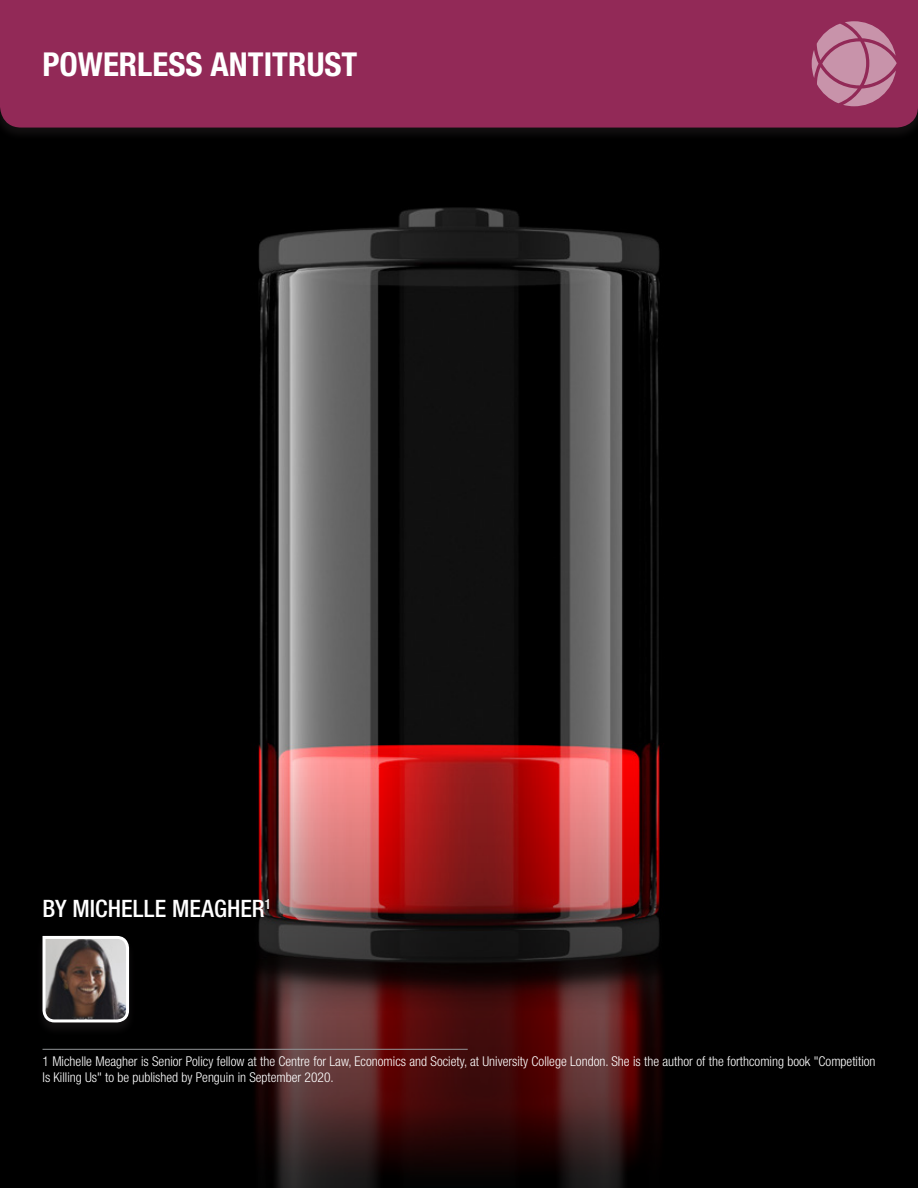
<style>
.page{position:relative;width:918px;height:1188px;background:#fff}
.page>*{position:absolute;margin:0;border:0;box-sizing:border-box;transform-origin:0 0}
.Sin_espaciado{font:700 condensed 33px "Helvetica Neue LT Std";color:#fff}
.Sin_espaciado-2{font:500 condensed 24px "Helvetica Neue LT Std";letter-spacing:.005em;color:#fff}
.Note{font:300 condensed 13.5px/16.2px "Helvetica Neue LT Std";color:#fff}
</style>
<div class="page">
<img style="left:0;top:141px;width:918px;height:622px">
<svg style="left:0;top:763px;width:918px;height:425px;background:#2c1010"></svg>
<div style="left:0;top:0;width:918px;height:141px;background:#080708"></div>
<div style="left:0;top:0;width:918px;height:128px;background:#922957"></div>
<svg style="left:812px;top:21px;width:85px;height:85px;background:#b46c8c"></svg>
<div style="left:36px;top:935px;width:100px;height:101px;background:#030303"></div>
<svg style="left:41px;top:934px;width:90px;height:90px;background:#786f6d"></svg>
<hr style="left:43px;top:1049px;width:425px;height:1px;background:#939598">
<p class="Sin_espaciado" style="left:43px;top:44px;width:316px">POWERLESS ANTITRUST</p>
<p class="Sin_espaciado-2" style="left:43px;top:894px;width:230px">BY MICHELLE MEAGHER<sup>1</sup></p>
<p class="Note" style="left:43px;top:1053px;width:835px">1 Michelle Meagher is Senior Policy fellow at the Centre for Law, Economics and Society, at University College London. She is the author of the forthcoming book "Competition<br>Is Killing Us" to be published by Penguin in September 2020.</p>
</div>
